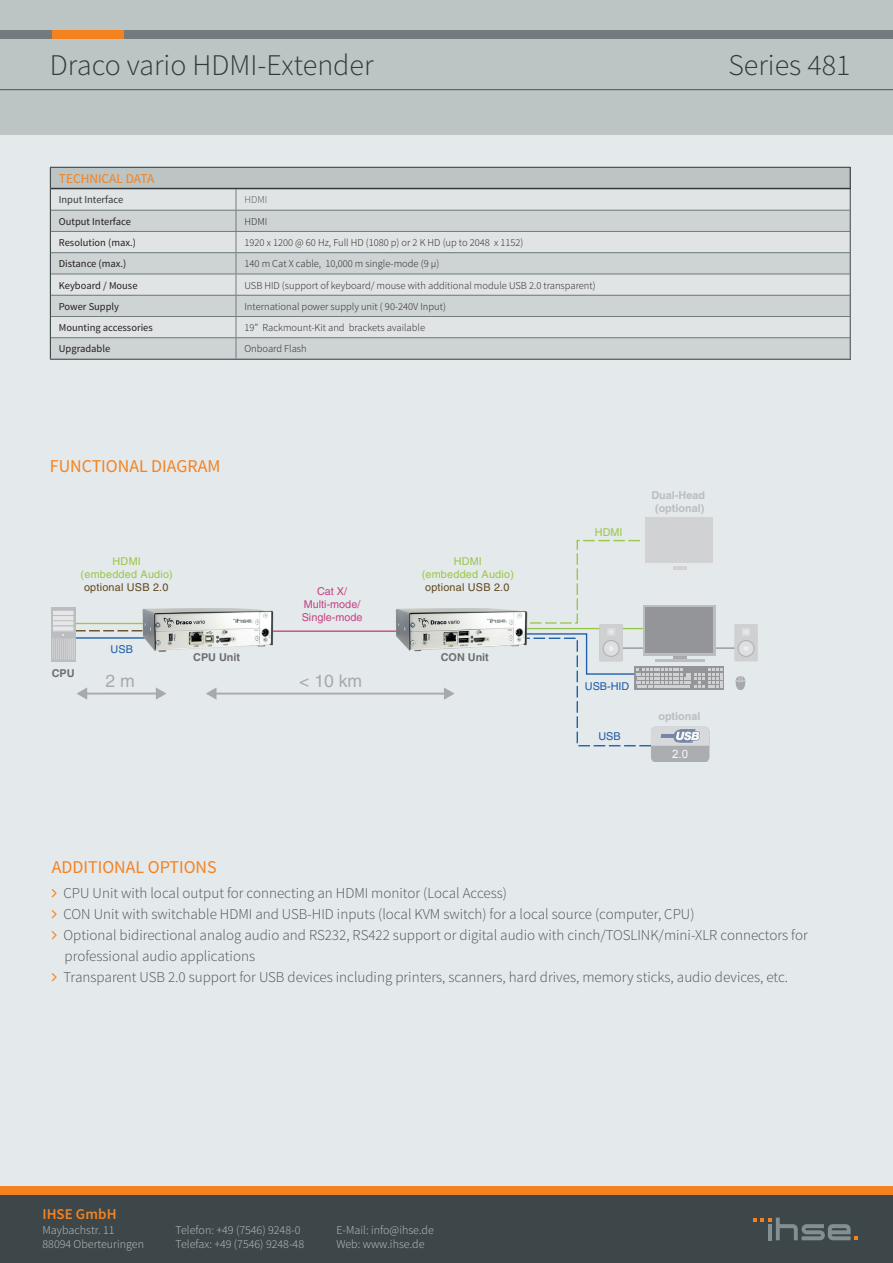
<style>
.page{position:relative;width:893px;height:1263px;background:#fff}
.page>*{position:absolute;margin:0;border:0;box-sizing:border-box;transform-origin:0 0}
.t1{font:300 30px "Source Sans Pro";color:#31393c}
.Text_normal_Fließtex{font:18px "Source Sans Pro";color:#f58220}
.t2{font:17.55px "Helvetica";color:#a8a9ad}
.Liste{font:300 15px "Source Sans Pro";color:#4d5455}
.t3{font:600 15px "Source Sans Pro";letter-spacing:.005em;color:#f58220}
.t4{font:13.5px "Source Sans Pro";color:#f58220}
.t5{font:300 12px/14.4px "Source Sans Pro";color:#c0c5c6}
.t6{font:11.55px "Arial";color:#fff}
.t7{font:10.8px/13px "Helvetica";letter-spacing:.02em;color:#9ac64a;text-align:center}
.t8{font:10.8px "Helvetica";letter-spacing:.02em;color:#5f491c}
.t9{font:700 10.8px/13px "Helvetica";color:#bcbdc0;text-align:center}
.t10{font:10.8px/13px "Helvetica";color:#c54284;text-align:center}
.t11{font:700 10.8px "Helvetica";color:#6d6e71}
.t12{font:10.8px "Helvetica";color:#1c5cab}
.Text_Tables{font:300 10.5px "Source Sans Pro";color:#231f20}
.Text_Tables-2{font:10.5px "Source Sans Pro";color:#231f20}
.Text_Tables-3{font:10.5px "Source Sans Pro";color:#31393c}
.Text_Tables-4{font:300 10.5px "Source Sans Pro";color:#4d5455}
</style>
<div class="page">
<div style="left:0;top:0;width:893px;height:135px;background:#bcc4c4"></div>
<div style="left:0;top:135px;width:893px;height:1056px;background:#e4e9eb"></div>
<div style="left:119px;top:30px;width:774px;height:8px;background:#727c7f"></div>
<div style="left:51px;top:30px;width:72px;height:8px;background:#f58220"></div>
<div style="left:0;top:30px;width:51px;height:8px;background:#727c7f"></div>
<div style="left:0;top:1195px;width:893px;height:68px;background:#3d474a"></div>
<svg style="left:753px;top:1217px;width:105px;height:23px"></svg>
<div style="left:0;top:1186px;width:893px;height:9px;background:#f58220"></div>
<hr style="left:0;top:89px;width:893px;height:1px;background:#4d5455">
<div style="left:50px;top:167px;width:800px;height:22px;background:#bcc4c4"></div>
<svg style="left:51px;top:189px;width:799px;height:21px"></svg>
<svg style="left:51px;top:211px;width:799px;height:148px;fill:#ced3d4"></svg>
<svg style="left:236px;top:189px;width:1px;height:170px"></svg>
<hr style="left:51px;top:210px;width:185px;height:1px;background:#727c7f">
<hr style="left:51px;top:231px;width:185px;height:1px;background:#727c7f">
<hr style="left:51px;top:252px;width:185px;height:1px;background:#727c7f">
<hr style="left:51px;top:274px;width:185px;height:1px;background:#727c7f">
<hr style="left:51px;top:295px;width:185px;height:1px;background:#727c7f">
<hr style="left:51px;top:316px;width:185px;height:1px;background:#727c7f">
<hr style="left:51px;top:337px;width:185px;height:1px;background:#727c7f">
<hr style="left:50px;top:359px;width:186px;height:1px;background:#727c7f">
<hr style="left:236px;top:210px;width:614px;height:1px;background:#727c7f">
<hr style="left:236px;top:231px;width:614px;height:1px;background:#727c7f">
<hr style="left:236px;top:252px;width:614px;height:1px;background:#727c7f">
<hr style="left:236px;top:274px;width:614px;height:1px;background:#727c7f">
<hr style="left:236px;top:295px;width:614px;height:1px;background:#727c7f">
<hr style="left:236px;top:316px;width:614px;height:1px;background:#727c7f">
<hr style="left:236px;top:337px;width:614px;height:1px;background:#727c7f">
<hr style="left:236px;top:359px;width:614px;height:1px;background:#727c7f">
<svg style="left:850px;top:168px;width:1px;height:191px"></svg>
<hr style="left:50px;top:167px;width:186px;height:1px;background:#31393c">
<hr style="left:236px;top:167px;width:614px;height:1px;background:#31393c">
<hr style="left:51px;top:188px;width:185px;height:1px;background:#31393c">
<hr style="left:236px;top:188px;width:614px;height:1px;background:#31393c">
<svg style="left:50px;top:168px;width:1px;height:191px"></svg>
<hr style="left:612px;top:647px;width:129px;height:2px;background:#939598">
<div style="left:651px;top:727px;width:58px;height:35px;background:#abadb0;border-radius:5px"></div>
<hr style="left:75px;top:623px;width:92px;height:1px;background:#9ac64a">
<hr style="left:200px;top:630px;width:250px;height:2px;background:#c54284">
<hr style="left:484px;top:628px;width:159px;height:1px;background:#9ac64a">
<svg style="left:534px;top:539px;width:106px;height:85px"></svg>
<svg style="left:673px;top:566px;width:14px;height:4px"></svg>
<div style="left:643px;top:515px;width:73px;height:50px;background:linear-gradient(to right,#dadbdd,#dddee0)"></div>
<div style="left:646px;top:518px;width:67px;height:45px;background:#d1d2d4"></div>
<hr style="left:215px;top:693px;width:231px;height:1px;background:#a8a9ad">
<svg style="left:444px;top:687px;width:11px;height:13px"></svg>
<svg style="left:206px;top:688px;width:10px;height:12px"></svg>
<div style="left:51px;top:607px;width:25px;height:55px;background:#bcbdc0"></div>
<div style="left:52px;top:610px;width:22px;height:5px;background:#e6e7e9"></div>
<div style="left:52px;top:610px;width:22px;height:6px;border:1px solid #bcbdc0"></div>
<div style="left:52px;top:615px;width:22px;height:6px;background:#e6e7e9"></div>
<div style="left:52px;top:615px;width:22px;height:6px;border:1px solid #bcbdc0"></div>
<div style="left:52px;top:621px;width:22px;height:5px;background:#e6e7e9"></div>
<div style="left:52px;top:620px;width:22px;height:6px;border:1px solid #bcbdc0"></div>
<div style="left:52px;top:626px;width:22px;height:5px;background:#e6e7e9"></div>
<div style="left:52px;top:626px;width:22px;height:5px;border:1px solid #bcbdc0"></div>
<svg style="left:52px;top:630px;width:75px;height:29px"></svg>
<hr style="left:85px;top:693px;width:73px;height:1px;background:#a8a9ad">
<svg style="left:156px;top:687px;width:10px;height:13px"></svg>
<svg style="left:77px;top:687px;width:10px;height:13px"></svg>
<svg style="left:643px;top:605px;width:73px;height:25px"></svg>
<div style="left:646px;top:608px;width:67px;height:45px;background:#939598"></div>
<div style="left:599px;top:624px;width:24px;height:37px;background:linear-gradient(to right,#d1d2d4,#d0d1d3)"></div>
<svg style="left:722px;top:666px;width:2px;height:24px"></svg>
<svg style="left:534px;top:630px;width:188px;height:117px"></svg>
<svg style="left:735px;top:676px;width:11px;height:14px"></svg>
<svg style="left:734px;top:624px;width:24px;height:37px"></svg>
<img style="left:127px;top:608px;width:154px;height:44px">
<img style="left:386px;top:608px;width:148px;height:44px">
<h1 class="t1" style="left:50px;top:47px;width:325px">Draco vario HDMI-Extender</h1>
<h1 class="t1" style="left:728px;top:47px;width:124px">Series 481</h1>
<p class="t4" style="left:59px;top:170px;width:97px">TECHNICAL DATA</p>
<p class="Text_Tables-3" style="left:59px;top:193px;width:66px">Input Interface</p>
<p class="Text_Tables-4" style="left:244px;top:194px;width:24px">HDMI</p>
<p class="Text_Tables-2" style="left:59px;top:215px;width:74px">Output Interface</p>
<p class="Text_Tables" style="left:244px;top:215px;width:24px">HDMI</p>
<p class="Text_Tables-2" style="left:59px;top:236px;width:79px">Resolution (max.)</p>
<p class="Text_Tables" style="left:244px;top:236px;width:281px">1920 x 1200 @ 60 Hz, Full HD (1080 p) or 2 K HD (up to 2048 x 1152)</p>
<p class="Text_Tables-2" style="left:59px;top:257px;width:69px">Distance (max.)</p>
<p class="Text_Tables" style="left:244px;top:257px;width:196px">140 m Cat X cable, 10,000 m single-mode (9 µ)</p>
<p class="Text_Tables-2" style="left:59px;top:279px;width:80px">Keyboard / Mouse</p>
<p class="Text_Tables" style="left:244px;top:279px;width:353px">USB HID (support of keyboard/ mouse with additional module USB 2.0 transparent)</p>
<p class="Text_Tables-2" style="left:59px;top:300px;width:62px">Power Supply</p>
<p class="Text_Tables" style="left:244px;top:300px;width:203px">International power supply unit ( 90-240V Input)</p>
<p class="Text_Tables-2" style="left:59px;top:321px;width:96px">Mounting accessories</p>
<p class="Text_Tables" style="left:244px;top:321px;width:182px">19” Rackmount-Kit and brackets available</p>
<p class="Text_Tables-2" style="left:59px;top:342px;width:53px">Upgradable</p>
<p class="Text_Tables" style="left:244px;top:342px;width:64px">Onboard Flash</p>
<p class="Text_normal_Fließtex" style="left:50px;top:455px;width:172px">FUNCTIONAL DIAGRAM</p>
<p class="t7" style="left:81px;top:555px;width:94px">HDMI<br>(embedded Audio)</p>
<p class="t8" style="left:84px;top:581px;width:86px">optional USB 2.0</p>
<p class="t10" style="left:302px;top:584px;width:62px">Cat X/<br>Multi-mode/<br>Single-mode</p>
<p class="t7" style="left:422px;top:554px;width:94px">HDMI<br>(embedded Audio)</p>
<p class="t8" style="left:425px;top:581px;width:86px">optional USB 2.0</p>
<p class="t11" style="left:52px;top:666px;width:24px">CPU</p>
<p class="t12" style="left:111px;top:643px;width:24px">USB</p>
<p class="t11" style="left:193px;top:651px;width:48px">CPU Unit</p>
<p class="t11" style="left:441px;top:651px;width:50px">CON Unit</p>
<p class="t2" style="left:105px;top:670px;width:31px">2 m</p>
<p class="t2" style="left:299px;top:670px;width:65px">&lt; 10 km</p>
<p class="t7" style="left:595px;top:526px;width:29px">HDMI</p>
<p class="t9" style="left:651px;top:488px;width:55px">Dual-Head (optional)</p>
<p class="t12" style="left:585px;top:680px;width:46px">USB-HID</p>
<p class="t12" style="left:598px;top:730px;width:24px">USB</p>
<p class="t9" style="left:658px;top:710px;width:44px">optional</p>
<p class="t6" style="left:672px;top:746px;width:18px">2.0</p>
<p class="Text_normal_Fließtex" style="left:52px;top:855px;width:166px">ADDITIONAL OPTIONS</p>
<p class="Liste" style="left:64px;top:884px;width:445px">CPU Unit with local output for connecting an HDMI monitor (Local Access)</p>
<p class="Liste" style="left:64px;top:905px;width:632px">CON Unit with switchable HDMI and USB-HID inputs (local KVM switch) for a local source (computer, CPU)</p>
<p class="Liste" style="left:64px;top:926px;width:746px">Optional bidirectional analog audio and RS232, RS422 support or digital audio with cinch/TOSLINK/mini-XLR connectors for</p>
<p class="Liste" style="left:65px;top:947px;width:192px">professional audio applications</p>
<p class="Liste" style="left:64px;top:968px;width:726px">Transparent USB 2.0 support for USB devices including printers, scanners, hard drives, memory sticks, audio devices, etc.</p>
<p class="t3" style="left:43px;top:1204px;width:76px">IHSE GmbH</p>
<p class="t5" style="left:43px;top:1222px;width:103px">Maybachstr. 11<br>88094 Oberteuringen</p>
<p class="t5" style="left:176px;top:1222px;width:130px">Telefon: +49 (7546) 9248-0<br>Telefax: +49 (7546) 9248-48</p>
<p class="t5" style="left:336px;top:1222px;width:99px">E-Mail: info@ihse.de<br>Web: www.ihse.de</p>
</div>
